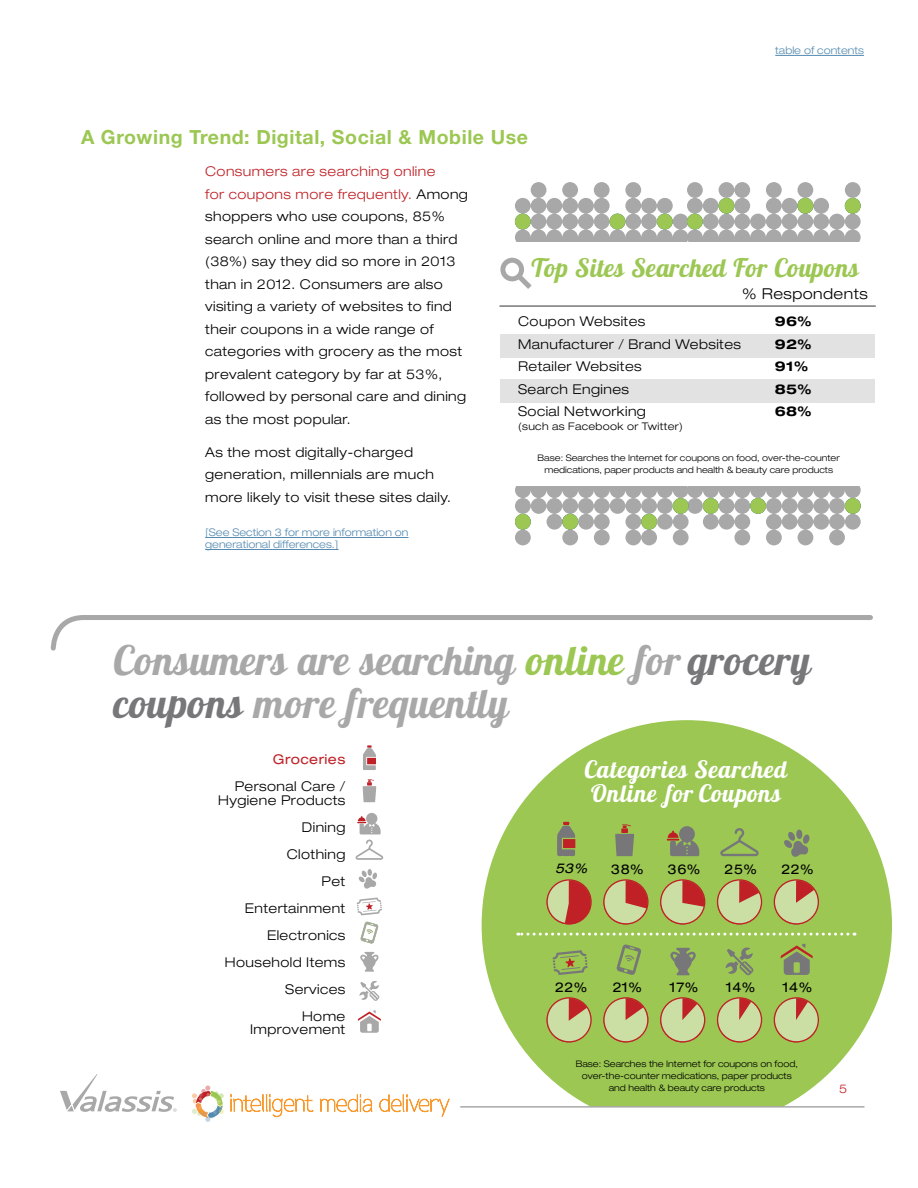
<style>
.page{position:relative;width:918px;height:1188px;background:#fff}
.page>*{position:absolute;margin:0;border:0;box-sizing:border-box;transform-origin:0 0}
.t1{font:40.5px/43.5px "Lobster 1.4";letter-spacing:.01em;color:#a9a8a9}
.t2{font:25.5px "Lobster 1.4";letter-spacing:.01em;color:#9bc752}
.t3{font:24px/24px "Lobster 1.4";letter-spacing:.03em;color:#fff}
.t4{font:700 19.5px "Helvetica Neue LT Std";letter-spacing:.03em;color:#9bc752}
.t5{font:300 expanded 15px "Helvetica Neue LT Std";letter-spacing:.03em;color:#000}
.t6{font:300 expanded 13.5px/22.5px "Helvetica Neue LT Std";letter-spacing:.03em;color:#000}
.t7{font:expanded 13.5px "Helvetica Neue";letter-spacing:.03em;color:#000}
.t8{font:700 expanded 13.5px/22.5px "Helvetica Neue";letter-spacing:.03em;color:#000}
.t9{font:expanded 13.5px "Helvetica Neue";letter-spacing:.03em;color:#bf2127}
.t10{font:italic expanded 13.5px "Helvetica Neue LT Std";color:#000}
.t11{font:300 expanded 12px "Helvetica Neue LT Std";color:#bf2127}
.t12{font:300 expanded 10.5px/12px "Helvetica Neue LT Std";color:#558bb1}
.t13{font:300 expanded 10.5px "Helvetica Neue LT Std";letter-spacing:.03em;color:#000}
.t14{font:300 expanded 9px/12px "Helvetica Neue LT Std";color:#000;text-align:center}
.s1{color:#bf2127}
.s2{color:#9bc752}
.s3{color:#77777a}
</style>
<div class="page">
<hr style="left:205px;top:537px;width:203px;height:1px;background:#558bb1">
<hr style="left:205px;top:549px;width:134px;height:1px;background:#558bb1">
<svg style="left:50px;top:615px;width:823px;height:36px"></svg>
<svg style="left:482px;top:720px;width:410px;height:387px;fill:#9bc752"></svg>
<svg style="left:546px;top:997px;width:287px;height:46px;background:#b6bb72"></svg>
<svg style="left:518px;top:933px;width:330px;height:3px"></svg>
<svg style="left:616px;top:944px;width:25px;height:31px"></svg>
<svg style="left:546px;top:879px;width:46px;height:46px;background:#ba8358"></svg>
<svg style="left:603px;top:879px;width:46px;height:46px;background:#bba06b"></svg>
<svg style="left:660px;top:879px;width:45px;height:46px;background:#bca16d"></svg>
<svg style="left:717px;top:879px;width:51px;height:46px;background:#b9b272"></svg>
<svg style="left:774px;top:879px;width:53px;height:46px;background:#b8b673"></svg>
<svg style="left:615px;top:824px;width:19px;height:32px"></svg>
<svg style="left:720px;top:828px;width:39px;height:28px"></svg>
<svg style="left:667px;top:826px;width:32px;height:30px"></svg>
<svg style="left:557px;top:822px;width:18px;height:34px"></svg>
<svg style="left:783px;top:831px;width:27px;height:26px"></svg>
<div style="left:796px;top:829px;width:7px;height:10px;background:#77777a;border-radius:50%"></div>
<svg style="left:781px;top:944px;width:32px;height:31px"></svg>
<svg style="left:553px;top:950px;width:35px;height:25px"></svg>
<svg style="left:670px;top:948px;width:26px;height:27px"></svg>
<svg style="left:726px;top:947px;width:28px;height:29px"></svg>
<div style="left:501px;top:334px;width:374px;height:24px;background:#e2e2e2"></div>
<div style="left:501px;top:379px;width:374px;height:24px;background:#e2e2e2"></div>
<hr style="left:500px;top:305px;width:375px;height:2px;background:#77777a">
<svg style="left:500px;top:258px;width:31px;height:31px"></svg>
<svg style="left:515px;top:182px;width:346px;height:60px"></svg>
<svg style="left:515px;top:486px;width:346px;height:59px"></svg>
<svg style="left:360px;top:921px;width:18px;height:23px"></svg>
<svg style="left:356px;top:840px;width:27px;height:20px"></svg>
<svg style="left:357px;top:813px;width:24px;height:21px"></svg>
<svg style="left:363px;top:745px;width:13px;height:25px"></svg>
<svg style="left:358px;top:869px;width:19px;height:20px"></svg>
<svg style="left:358px;top:1010px;width:23px;height:23px"></svg>
<svg style="left:357px;top:898px;width:25px;height:17px"></svg>
<svg style="left:360px;top:952px;width:19px;height:20px"></svg>
<svg style="left:359px;top:981px;width:21px;height:20px"></svg>
<svg style="left:363px;top:779px;width:13px;height:23px"></svg>
<hr style="left:461px;top:1106px;width:403px;height:2px;background:#a9a8a9">
<svg style="left:320px;top:1094px;width:130px;height:23px"></svg>
<svg style="left:231px;top:1094px;width:83px;height:23px"></svg>
<svg style="left:192px;top:1086px;width:32px;height:36px"></svg>
<svg style="left:60px;top:1074px;width:117px;height:38px"></svg>
<hr style="left:775px;top:55px;width:89px;height:1px;background:#558bb1">
<h3 class="t4" style="left:81px;top:125px;width:449px">A Growing Trend: Digital, Social &amp; Mobile Use</h3>
<p class="t12" style="left:775px;top:45px;width:90px">table of contents</p>
<p class="t6" style="left:205px;top:160px;width:264px"><span class="s1">Consumers are searching online<br>for coupons more frequently.</span> Among shoppers who use coupons, 85% search online and more than a third (38%) say they did so more in 2013 than in 2012. Consumers are also visiting a variety of websites to find their coupons in a wide range of categories with grocery as the most prevalent category by far at 53%, followed by personal care and dining as the most popular.</p>
<p class="t6" style="left:205px;top:441px;width:247px">As the most digitally-charged generation, millennials are much more likely to visit these sites daily.</p>
<p class="t12" style="left:205px;top:527px;width:205px">[See Section 3 for more information on generational differences.]</p>
<h2 class="t2" style="left:532px;top:251px;width:329px">Top Sites Searched For Coupons</h2>
<p class="t6" style="left:518px;top:310px;width:224px">Coupon Websites<br>Manufacturer / Brand Websites<br>Retailer Websites<br>Search Engines<br>Social Networking</p>
<p class="t13" style="left:518px;top:420px;width:166px">(such as Facebook or Twitter)</p>
<p class="t5" style="left:742px;top:285px;width:127px">% Respondents</p>
<p class="t8" style="left:775px;top:310px;width:38px">96%<br>92%<br>91%<br>85%<br>68%</p>
<p class="t14" style="left:538px;top:452px;width:304px">Base: Searches the Internet for coupons on food, over-the-counter medications, paper products and health &amp; beauty care products</p>
<h1 class="t1" style="left:113px;top:638px;width:699px">Consumers are searching <span class="s2">online</span> for <span class="s3">grocery coupons</span> more frequently</h1>
<p class="t9" style="left:273px;top:751px;width:74px">Groceries</p>
<p class="t6" style="left:218px;top:779px;width:129px;line-height:13.5px;text-align:right">Personal Care /<br>Hygiene Products</p>
<p class="t6" style="left:225px;top:813px;width:122px;line-height:27px;text-align:right">Dining<br>Clothing<br>Pet<br>Entertainment<br>Electronics<br>Household Items<br>Services<br>Home</p>
<p class="t6" style="left:250px;top:1018px;width:97px">Improvement</p>
<h3 class="t3" style="left:585px;top:757px;width:204px">Categories Searched<br>Online for Coupons</h3>
<p class="t10" style="left:555px;top:860px;width:34px">53%</p>
<p class="t7" style="left:611px;top:861px;width:34px">38%</p>
<p class="t7" style="left:668px;top:861px;width:34px">36%</p>
<p class="t7" style="left:725px;top:861px;width:34px">25%</p>
<p class="t7" style="left:781px;top:861px;width:34px">22%</p>
<p class="t7" style="left:555px;top:979px;width:34px">22%</p>
<p class="t7" style="left:613px;top:979px;width:31px">21%</p>
<p class="t7" style="left:670px;top:979px;width:30px">17%</p>
<p class="t7" style="left:726px;top:979px;width:31px">14%</p>
<p class="t7" style="left:783px;top:979px;width:31px">14%</p>
<p class="t14" style="left:576px;top:1057px;width:224px">Base: Searches the Internet for coupons on food, over-the-counter medications, paper products and health &amp; beauty care products</p>
<p class="t11" style="left:839px;top:1081px;width:10px">5</p>
</div>
